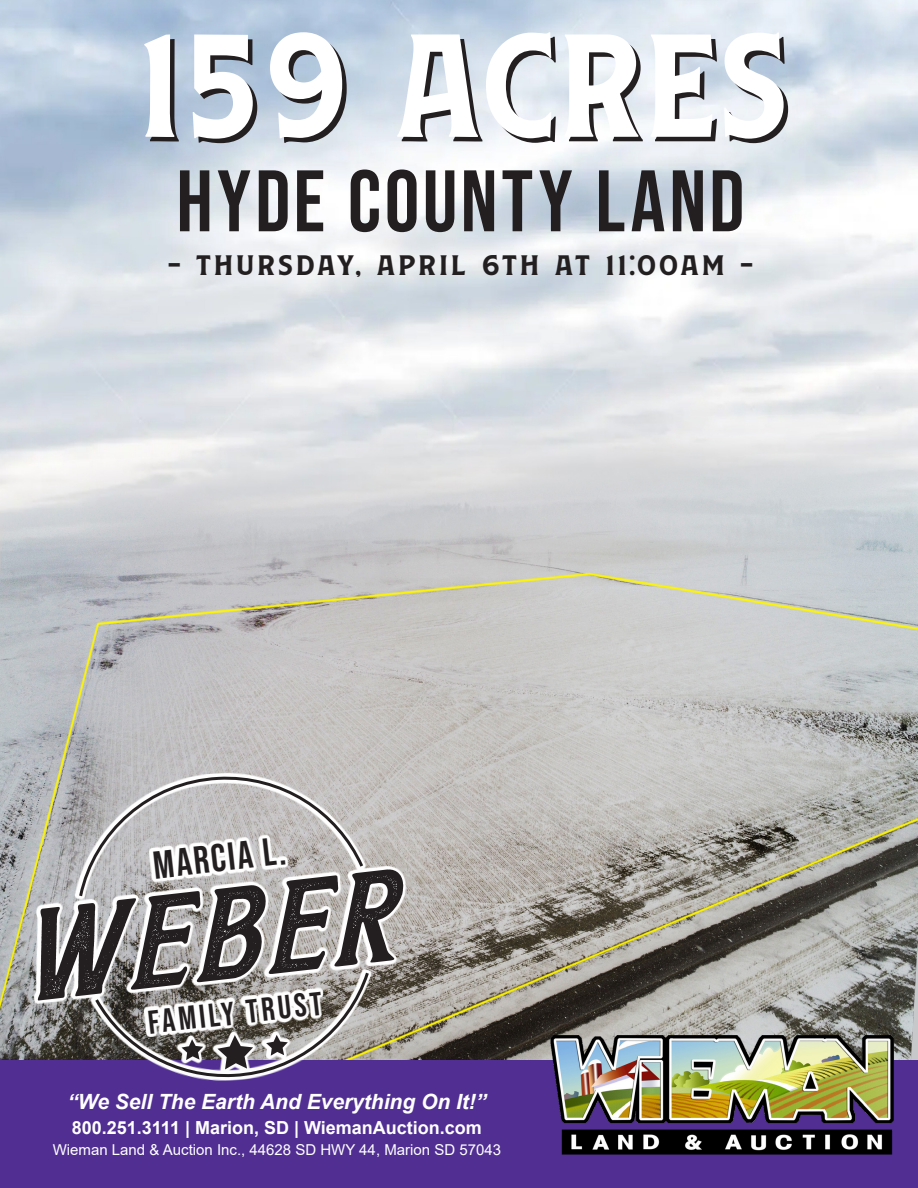
<style>
.page{position:relative;width:918px;height:1188px;background:#fff}
.page>*{position:absolute;margin:0;border:0;box-sizing:border-box;transform-origin:0 0}
.t1{font:600 186px "Caniste Demo";letter-spacing:-.03em;color:#231f20;scale:.9 1}
.t2{font:italic 120.9px "Boatman Stamped Free Personal Use";color:#231f20;scale:1.24 1}
.t3{font:87px "Bebas Neue";letter-spacing:.045em;color:#231f20}
.t4{font:39px "Bebas Neue";color:#231f20}
.t5{font:600 36px "Caniste Demo";letter-spacing:.04em;color:#231f20}
.t6{font:33px "Bebas Neue";color:#231f20}
.t7{font:italic 700 21px "Arial";color:#fff}
.t8{font:700 18px "Arial";color:#fff}
.t9{font:15px "Arial";color:#fff}
</style>
<div class="page">
<img style="left:0;top:0;width:918px;height:1060px">
<div style="left:0;top:1060px;width:918px;height:128px;background:#502e92"></div>
<svg style="left:23px;top:764px;width:394px;height:296px"></svg>
<svg style="left:77px;top:772px;width:289px;height:127px"></svg>
<svg style="left:92px;top:969px;width:279px;height:112px"></svg>
<img style="left:540px;top:1018px;width:366px;height:137px">
<p class="t1" style="left:137px;top:-13px;width:732px">159 acres</p>
<p class="t3" style="left:176px;top:152px;width:570px">HYDE COUNTY LAND</p>
<p class="t5" style="left:167px;top:245px;width:588px">- thursday, april 6th at 11:00am -</p>
<p class="t4" style="left:151px;top:843px;width:135px;rotate:-6deg">MARCIA L.</p>
<p class="t2" style="left:12px;top:910px;width:310px;rotate:-6deg">Weber</p>
<p class="t6" style="left:146px;top:1003px;width:176px;rotate:-6deg">FAMILY TRUST</p>
<p class="t7" style="left:67px;top:1087px;width:420px">“We Sell The Earth And Everything On It!”</p>
<p class="t8" style="left:72px;top:1115px;width:412px">800.251.3111 | Marion, SD | WiemanAuction.com</p>
<p class="t9" style="left:53px;top:1140px;width:450px">Wieman Land &amp; Auction Inc., 44628 SD HWY 44, Marion SD 57043</p>
</div>
